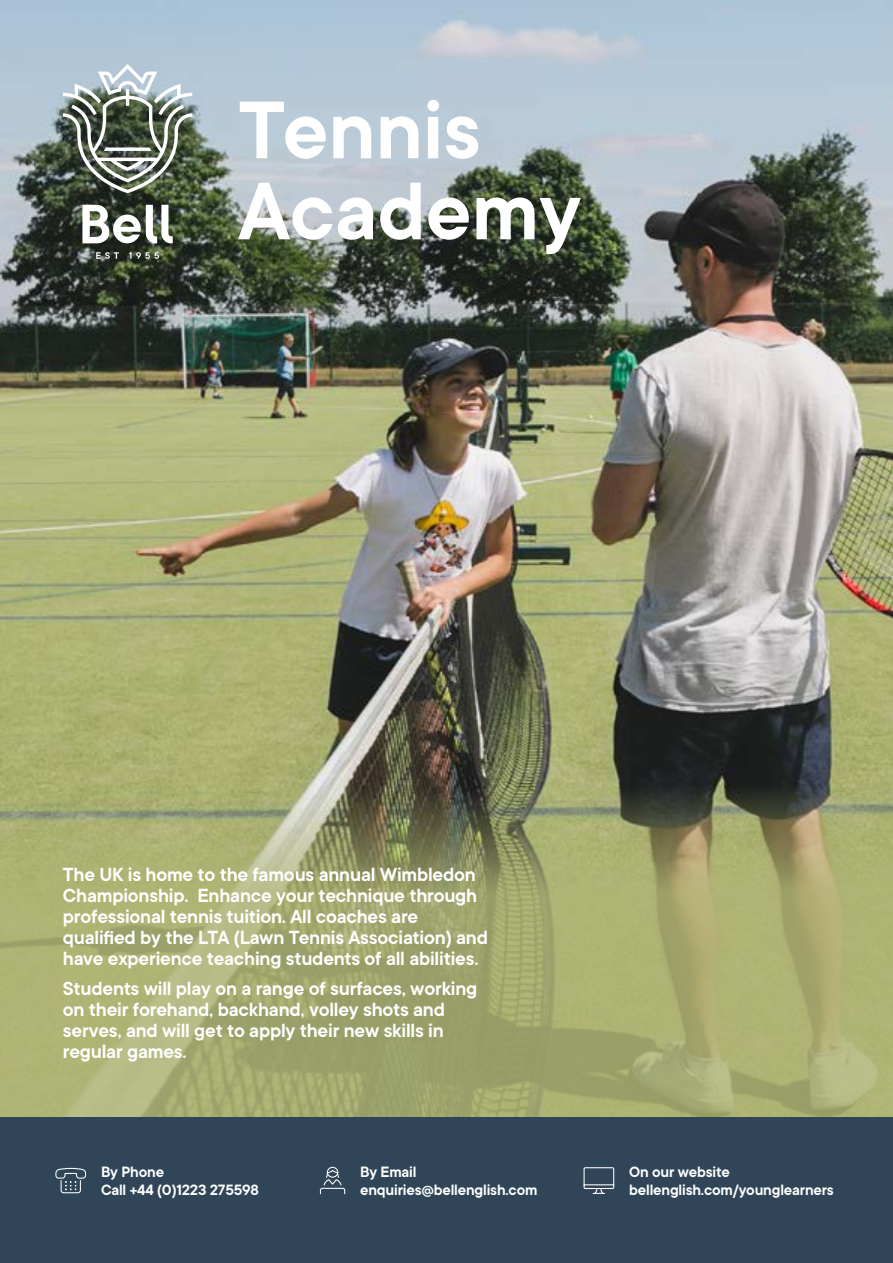
<style>
.page{position:relative;width:893px;height:1263px;background:#fff}
.page>*{position:absolute;margin:0;border:0;box-sizing:border-box;transform-origin:0 0}
.t1{font:600 90px/81px "TT Commons";color:#fff}
.t2{font:600 21px/21px "TT Commons";letter-spacing:-.01em;color:#fff}
.t3{font:600 16.5px/18px "TT Commons";letter-spacing:-.01em;color:#fff}
</style>
<div class="page">
<img style="left:0;top:0;width:893px;height:784px">
<svg style="left:0;top:784px;width:893px;height:334px;background:#a1a66e"></svg>
<div style="left:0;top:1118px;width:893px;height:145px;background:#304658"></div>
<svg style="left:583px;top:1167px;width:32px;height:27px"></svg>
<svg style="left:55px;top:1167px;width:32px;height:27px"></svg>
<svg style="left:319px;top:1166px;width:27px;height:29px"></svg>
<svg style="left:82px;top:205px;width:91px;height:38px"></svg>
<svg style="left:96px;top:252px;width:23px;height:7px"></svg>
<svg style="left:129px;top:252px;width:30px;height:7px"></svg>
<svg style="left:63px;top:64px;width:129px;height:129px"></svg>
<h1 class="t1" style="left:238px;top:91px;width:344px">Tennis<br>Academy</h1>
<p class="t2" style="left:63px;top:864px;width:427px">The UK is home to the famous annual Wimbledon Championship. Enhance your technique through professional tennis tuition. All coaches are qualified by the LTA (Lawn Tennis Association) and have experience teaching students of all abilities.</p>
<p class="t2" style="left:63px;top:978px;width:416px">Students will play on a range of surfaces, working on their forehand, backhand, volley shots and serves, and will get to apply their new skills in regular games.</p>
<p class="t3" style="left:101px;top:1163px;width:159px">By Phone<br>Call +44 (0)1223 275598</p>
<p class="t3" style="left:360px;top:1163px;width:179px">By Email enquiries@bellenglish.com</p>
<p class="t3" style="left:629px;top:1163px;width:206px">On our website bellenglish.com/younglearners</p>
</div>
